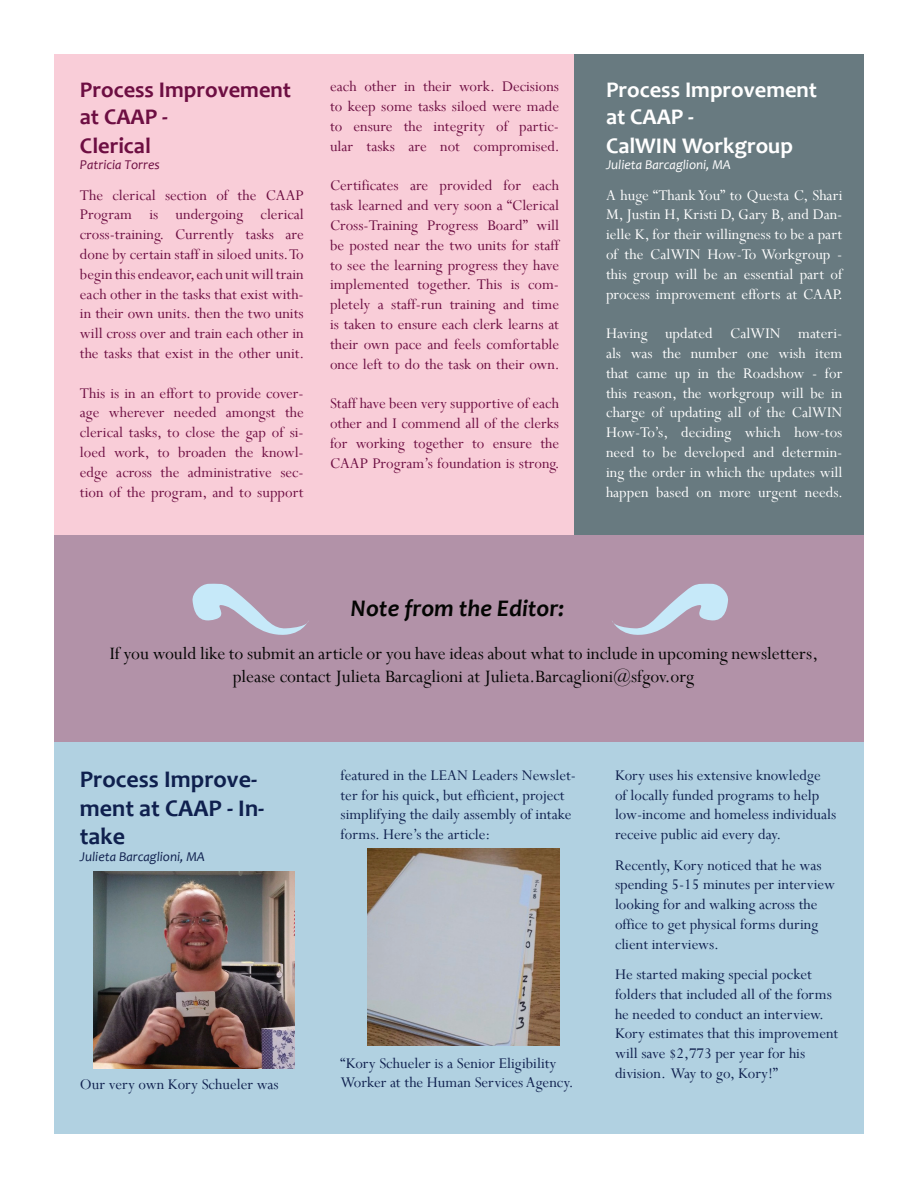
<style>
.page{position:relative;width:918px;height:1188px;background:#fff}
.page>*{position:absolute;margin:0;border:0;box-sizing:border-box;transform-origin:0 0}
.t1{font:700 24px/28.8px "Candara";color:#0f204e}
.t2{font:italic 700 24px "Candara";color:#040503}
.t3{font:700 22.5px/27.9px "Candara";color:#fff}
.t4{font:700 22.5px/27.9px "Candara";color:#6d0e42}
.t5{font:19.5px/23.4px "Perpetua";color:#040503;text-align:center}
.t6{font:16.5px/19.8px "Perpetua";color:#6d0e42;text-align:justify}
.t7{font:16.5px/19.8px "Perpetua";color:#0f204e}
.t8{font:16.5px/19.8px "Perpetua";color:#fff;text-align:justify}
.t9{font:italic 13.5px "Candara";color:#0f204e}
.t10{font:italic 13.5px "Candara";color:#fff}
.t11{font:italic 13.5px "Candara";color:#6d0e42}
</style>
<div class="page">
<div style="left:54px;top:54px;width:521px;height:481px;background:#f9cdd8"></div>
<div style="left:54px;top:742px;width:810px;height:392px;background:#b1d1e1"></div>
<div style="left:54px;top:535px;width:810px;height:207px;background:#b292a8"></div>
<img style="left:94px;top:872px;width:200px;height:196px">
<img style="left:368px;top:849px;width:191px;height:197px">
<div style="left:575px;top:54px;width:289px;height:481px;background:#687a80"></div>
<svg style="left:192px;top:584px;width:117px;height:51px"></svg>
<svg style="left:612px;top:584px;width:116px;height:51px"></svg>
<h2 class="t4" style="left:80px;top:76px;width:213px">Process Improvement at CAAP -<br>Clerical</h2>
<p class="t11" style="left:80px;top:156px;width:81px">Patricia Torres</p>
<p class="t6" style="left:80px;top:185px;width:226px">The clerical section of the CAAP Program is undergoing clerical cross-training. Currently tasks are done by certain staff in siloed units. To begin this endeavor, each unit will train each other in the tasks that exist with&shy;in their own units. then the two units will cross over and train each other in the tasks that exist in the other unit.</p>
<p class="t6" style="left:80px;top:383px;width:225px">This is in an effort to provide cover&shy;age wherever needed amongst the clerical tasks, to close the gap of si&shy;loed work, to broaden the knowl&shy;edge across the administrative sec&shy;tion of the program, and to support</p>
<p class="t6" style="left:330px;top:76px;width:231px">each other in their work. Decisions to keep some tasks siloed were made to ensure the integrity of partic&shy;ular tasks are not compromised.</p>
<p class="t6" style="left:330px;top:175px;width:231px">Certificates are provided for each task learned and very soon a “Clerical Cross-Training Progress Board” will be posted near the two units for staff to see the learning progress they have implemented together. This is com&shy;pletely a staff-run training and time is taken to ensure each clerk learns at their own pace and feels comfortable once left to do the task on their own.</p>
<p class="t6" style="left:330px;top:393px;width:231px">Staff have been very supportive of each other and I commend all of the clerks for working together to ensure the CAAP Program’s foundation is strong.</p>
<h2 class="t3" style="left:606px;top:76px;width:213px">Process Improvement at CAAP -<br>CalWIN Workgroup</h2>
<p class="t10" style="left:606px;top:156px;width:127px">Julieta Barcaglioni, MA</p>
<p class="t8" style="left:606px;top:185px;width:239px">A huge “Thank You” to Questa C, Shari M, Justin H, Kristi D, Gary B, and Dan&shy;ielle K, for their willingness to be a part of the CalWIN How-To Workgroup - this group will be an essential part of process improvement efforts at CAAP.</p>
<p class="t8" style="left:606px;top:323px;width:239px">Having updated CalWIN materi&shy;als was the number one wish item that came up in the Roadshow - for this reason, the workgroup will be in charge of updating all of the CalWIN How-To’s, deciding which how-tos need to be developed and determin&shy;ing the order in which the updates will happen based on more urgent needs.</p>
<h1 class="t2" style="left:351px;top:593px;width:215px">Note from the Editor:</h1>
<p class="t5" style="left:110px;top:641px;width:710px">If you would like to submit an article or you have ideas about what to include in upcoming newsletters, please contact Julieta Barcaglioni at Julieta.Barcaglioni@sfgov.org</p>
<h1 class="t1" style="left:80px;top:764px;width:186px">Process Improve&shy;ment at CAAP - In&shy;take</h1>
<p class="t9" style="left:80px;top:848px;width:127px">Julieta Barcaglioni, MA</p>
<p class="t7" style="left:80px;top:1074px;width:200px">Our very own Kory Schueler was</p>
<p class="t7" style="left:341px;top:765px;width:237px">featured in the LEAN Leaders Newslet&shy;ter for his quick, but efficient, project simplifying the daily assembly of intake forms. Here’s the article:</p>
<p class="t7" style="left:341px;top:1053px;width:235px">“Kory Schueler is a Senior Eligibility<br>Worker at the Human Services Agency.</p>
<p class="t7" style="left:615px;top:765px;width:223px">Kory uses his extensive knowledge of locally funded programs to help low-income and homeless individuals receive public aid every day.</p>
<p class="t7" style="left:615px;top:855px;width:222px">Recently, Kory noticed that he was spending 5-15 minutes per interview looking for and walking across the office to get physical forms during client interviews.</p>
<p class="t7" style="left:615px;top:964px;width:225px">He started making special pocket folders that included all of the forms he needed to conduct an interview.<br>Kory estimates that this improvement will save $2,773 per year for his division. Way to go, Kory!”</p>
</div>
